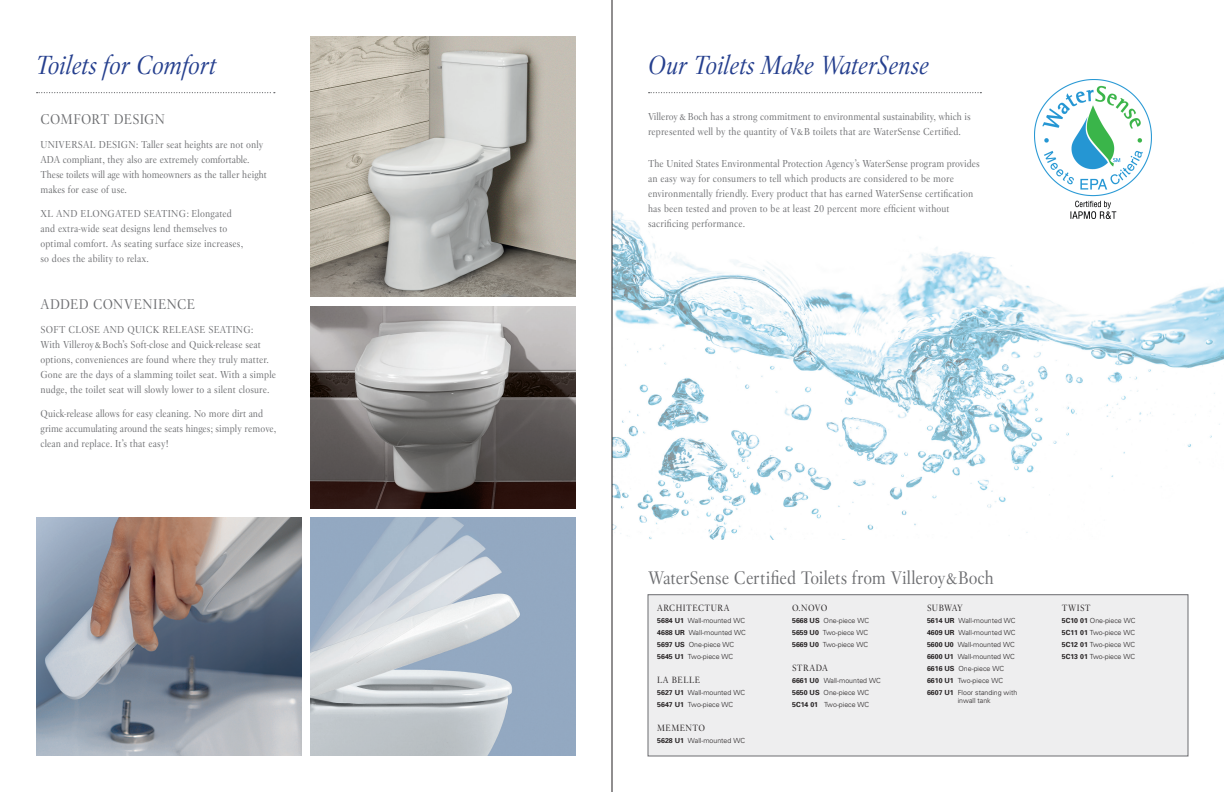
<style>
.page{position:relative;width:1224px;height:792px;background:#fff}
.page>*{position:absolute;margin:0;border:0;box-sizing:border-box;transform-origin:0 0}
.V_B_B-HED{font:italic 26px "Villeroy Boch";color:#253f8e}
.t1{font:18px "Villeroy Boch";letter-spacing:-.005em;color:#6c6d70}
.t2{font:14px "Villeroy Boch";letter-spacing:.015em;color:#6c6d70}
.text{font:10px/15px "Villeroy Boch";letter-spacing:.01em;color:#6c6d70}
.t3{font:9px "Villeroy Boch";letter-spacing:.05em;color:#231f20}
.t4{font:300 7px/8px "Univers";color:#231f20}
.s1{font-weight:700}
</style>
<div class="page">
<img style="left:613px;top:211px;width:611px;height:329px">
<svg style="left:37px;top:92px;width:238px;height:1px"></svg>
<svg style="left:649px;top:92px;width:332px;height:1px"></svg>
<img style="left:310px;top:36px;width:266px;height:261px">
<img style="left:310px;top:306px;width:266px;height:202px">
<img style="left:36px;top:518px;width:266px;height:238px">
<img style="left:1035px;top:80px;width:117px;height:138px">
<div style="left:648px;top:595px;width:540px;height:161px;background:#eeeeef"></div>
<div style="left:648px;top:594px;width:540px;height:162px;border:1px solid #6c6d70"></div>
<img style="left:310px;top:518px;width:266px;height:238px">
<hr style="left:612px;top:0;width:1px;height:792px;background:#231f20">
<p class="V_B_B-HED" style="left:36px;top:49px;width:182px">Toilets for Comfort</p>
<p class="V_B_B-HED" style="left:648px;top:49px;width:283px">Our Toilets Make WaterSense</p>
<p class="text" style="left:648px;top:109px;width:324px">Villeroy&amp;Boch has a strong commitment to environmental sustainability, which is represented well by the quantity of V&amp;B toilets that are WaterSense Certified.</p>
<p class="text" style="left:648px;top:156px;width:333px">The United States Environmental Protection Agency’s WaterSense program provides an easy way for consumers to tell which products are considered to be more environmentally friendly. Every product that has earned WaterSense certification has been tested and proven to be at least 20 percent more efficient without sacrificing performance.</p>
<p class="t2" style="left:40px;top:110px;width:126px">COMFORT DESIGN</p>
<p class="text" style="left:40px;top:137px;width:228px">UNIVERSAL DESIGN: Taller seat heights are not only ADA compliant, they also are extremely comfortable.<br>These toilets will age with homeowners as the taller height makes for ease of use.</p>
<p class="text" style="left:40px;top:206px;width:204px">XL AND ELONGATED SEATING: Elongated and extra-wide seat designs lend themselves to optimal comfort. As seating surface size increases, so does the ability to relax.</p>
<p class="t2" style="left:40px;top:295px;width:156px">ADDED CONVENIENCE</p>
<p class="text" style="left:40px;top:322px;width:237px">SOFT CLOSE AND QUICK RELEASE SEATING:<br>With Villeroy&amp;Boch’s Soft-close and Quick-release seat options, conveniences are found where they truly matter.<br>Gone are the days of a slamming toilet seat. With a simple nudge, the toilet seat will slowly lower to a silent closure.</p>
<p class="text" style="left:40px;top:406px;width:237px">Quick-release allows for easy cleaning. No more dirt and grime accumulating around the seats hinges; simply remove, clean and replace. It’s that easy!</p>
<h2 class="t1" style="left:648px;top:566px;width:347px">WaterSense Certified Toilets from Villeroy&amp;Boch</h2>
<p class="t3" style="left:657px;top:602px;width:74px">ARCHITECTURA</p>
<p class="t4" style="left:657px;top:616px;width:89px"><span class="s1">5684 U1</span> Wall-mounted WC</p>
<p class="t4" style="left:657px;top:628px;width:90px"><span class="s1">4688 UR</span> Wall-mounted WC</p>
<p class="t4" style="left:657px;top:640px;width:79px"><span class="s1">5697 US</span> One-piece WC</p>
<p class="t4" style="left:657px;top:652px;width:78px"><span class="s1">5645 U1</span> Two-piece WC</p>
<p class="t3" style="left:657px;top:674px;width:44px">LA BELLE</p>
<p class="t4" style="left:657px;top:688px;width:89px"><span class="s1">5627 U1</span> Wall-mounted WC</p>
<p class="t4" style="left:657px;top:700px;width:78px"><span class="s1">5647 U1</span> Two-piece WC</p>
<p class="t3" style="left:657px;top:722px;width:49px">MEMENTO</p>
<p class="t4" style="left:657px;top:736px;width:89px"><span class="s1">5628 U1</span> Wall-mounted WC</p>
<p class="t3" style="left:792px;top:602px;width:37px">O.NOVO</p>
<p class="t4" style="left:792px;top:616px;width:79px"><span class="s1">5668 US</span> One-piece WC</p>
<p class="t4" style="left:792px;top:628px;width:78px"><span class="s1">5659 U0</span> Two-piece WC</p>
<p class="t4" style="left:792px;top:640px;width:78px"><span class="s1">5669 U0</span> Two-piece WC</p>
<p class="t3" style="left:792px;top:662px;width:37px">STRADA</p>
<p class="t4" style="left:792px;top:676px;width:90px"><span class="s1">6661 U0</span> Wall-mounted WC</p>
<p class="t4" style="left:792px;top:688px;width:79px"><span class="s1">5650 US</span> One-piece WC</p>
<p class="t4" style="left:792px;top:700px;width:79px"><span class="s1">5C14 01</span> Two-piece WC</p>
<p class="t3" style="left:927px;top:602px;width:37px">SUBWAY</p>
<p class="t4" style="left:927px;top:616px;width:90px"><span class="s1">5614 UR</span> Wall-mounted WC</p>
<p class="t4" style="left:927px;top:628px;width:90px"><span class="s1">4609 UR</span> Wall-mounted WC</p>
<p class="t4" style="left:927px;top:640px;width:89px"><span class="s1">5600 U0</span> Wall-mounted WC</p>
<p class="t4" style="left:927px;top:652px;width:89px"><span class="s1">6600 U1</span> Wall-mounted WC</p>
<p class="t4" style="left:927px;top:664px;width:79px"><span class="s1">6616 US</span> One-piece WC</p>
<p class="t4" style="left:927px;top:676px;width:78px"><span class="s1">6610 U1</span> Two-piece WC</p>
<p class="t4" style="left:958px;top:688px;width:61px;text-indent:-31px"><span class="s1">6607 U1</span> Floor standing with inwall tank</p>
<p class="t3" style="left:1062px;top:602px;width:30px">TWIST</p>
<p class="t4" style="left:1062px;top:616px;width:75px"><span class="s1">5C10 01</span> One-piece WC</p>
<p class="t4" style="left:1062px;top:628px;width:75px"><span class="s1">5C11 01</span> Two-piece WC</p>
<p class="t4" style="left:1062px;top:640px;width:75px"><span class="s1">5C12 01</span> Two-piece WC</p>
<p class="t4" style="left:1062px;top:652px;width:75px"><span class="s1">5C13 01</span> Two-piece WC</p>
</div>
